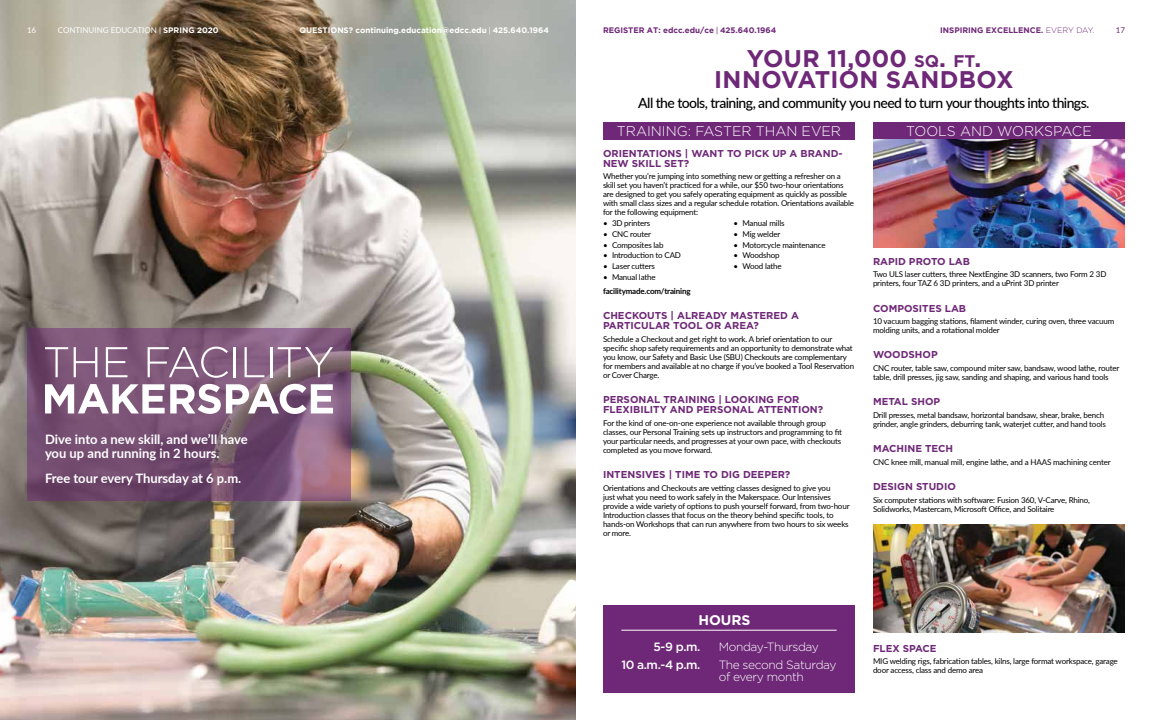
<style>
.page{position:relative;width:1152px;height:720px;background:#fff}
.page>*{position:absolute;margin:0;border:0;box-sizing:border-box;transform-origin:0 0}
.t1{font:700 24px/21px "Gotham";letter-spacing:.01em;color:#6e2877;text-align:center}
.t2{font:500 14px "Lato";letter-spacing:-.045em;color:#000}
.t3{font:300 14px "Gotham";color:#fff}
.t4{font:700 14px "Gotham";color:#fff}
.t5{font:700 13px/14px "Lato";color:#fff}
.t6{font:300 12px/18.3px "Gotham";letter-spacing:-.03em;color:#fff}
.t7{font:500 12px/18.3px "Gotham";color:#fff;text-align:right}
.t8{font:700 10px/10px "Gotham";color:#6e2877}
.t9{font:8px/9px "Lato";letter-spacing:-.02em;color:#000}
.t10{font:700 8px "Gotham";color:#6e2877}
.t11{font:700 8px "Gotham";color:#fff}
.t12{font:8px "Lato";color:#fff}
.t13{font:700 8px "Lato";letter-spacing:-.02em;color:#000}
.t14{font:8px "Lato";color:#6e2877}
.s1{font-family:"Gotham";font-weight:700}
.s2{font-family:"Lato";font-weight:400}
.s3{font-weight:300}
.s4{font-size:16.8px}
.s5{font-style:inherit}
</style>
<div class="page">
<div style="left:603px;top:606px;width:252px;height:87px;background:#6e2877"></div>
<img style="left:0;top:0;width:576px;height:720px">
<svg style="left:27px;top:329px;width:324px;height:172px;background:#7a5374"></svg>
<svg style="left:45px;top:347px;width:23px;height:30px"></svg>
<svg style="left:74px;top:347px;width:23px;height:30px"></svg>
<svg style="left:106px;top:347px;width:22px;height:30px"></svg>
<svg style="left:148px;top:347px;width:80px;height:31px;background:#967692"></svg>
<hr style="left:234px;top:347px;width:2px;height:30px;background:#fff">
<svg style="left:245px;top:347px;width:19px;height:30px"></svg>
<hr style="left:270px;top:347px;width:2px;height:30px;background:#fff">
<svg style="left:278px;top:347px;width:55px;height:30px;background:#93798a"></svg>
<svg style="left:45px;top:384px;width:288px;height:30px"></svg>
<div style="left:603px;top:122px;width:252px;height:18px;background:#6e2877"></div>
<div style="left:873px;top:122px;width:252px;height:18px;background:#6e2877"></div>
<img style="left:873px;top:525px;width:252px;height:108px">
<img style="left:873px;top:140px;width:252px;height:108px">
<hr style="left:621px;top:630px;width:216px;height:1px;background:#fff">
<p class="t12" style="left:27px;top:25px;width:11px">16</p>
<p class="t12" style="left:58px;top:25px;width:162px">CONTINUING EDUCATION | <span class="s1">SPRING 2020</span></p>
<p class="t11" style="left:299px;top:26px;width:251px">QUESTIONS? continuing.education@edcc.edu <span class="s2">|</span> 425.640.1964</p>
<p class="t10" style="left:603px;top:26px;width:175px">REGISTER AT: edcc.edu/ce <span class="s2">|</span> 425.640.1964</p>
<p class="t10" style="left:940px;top:26px;width:155px">INSPIRING EXCELLENCE. <span class="s3">EVERY DAY.</span></p>
<p class="t14" style="left:1116px;top:25px;width:11px">17</p>
<h1 class="t1" style="left:714px;top:47px;width:301px">YOUR 11,000 <span class="s4">sq</span><span class="s5">.</span> <span class="s4">ft</span><span class="s5">.<br></span>INNOVATION SANDBOX</h1>
<h2 class="t2" style="left:638px;top:92px;width:453px">All the tools, training, and community you need to turn your thoughts into things.</h2>
<h3 class="t5" style="left:45px;top:432px;width:204px">Dive into a new skill, and we’ll have you up and running in 2 hours.</h3>
<h3 class="t5" style="left:45px;top:471px;width:198px">Free tour every Thursday at 6 p.m.</h3>
<h2 class="t3" style="left:617px;top:122px;width:226px">TRAINING: FASTER THAN EVER</h2>
<h2 class="t3" style="left:906px;top:122px;width:187px">TOOLS AND WORKSPACE</h2>
<p class="t8" style="left:603px;top:148px;width:241px">ORIENTATIONS | WANT TO PICK UP A BRAND-<br>NEW SKILL SET?</p>
<p class="t9" style="left:603px;top:172px;width:253px">Whether you’re jumping into something new or getting a refresher on a skill set you haven’t practiced for a while, our $50 two-hour orientations are designed to get you safely operating equipment as quickly as possible with small class sizes and a regular schedule rotation. Orientations available for the following equipment:</p>
<p class="t9" style="left:603px;top:218px;width:49px">• 3D printers</p>
<p class="t9" style="left:603px;top:229px;width:50px">• CNC router</p>
<p class="t9" style="left:603px;top:240px;width:62px">• Composites lab</p>
<p class="t9" style="left:603px;top:251px;width:80px">• Introduction to CAD</p>
<p class="t9" style="left:603px;top:262px;width:54px">• Laser cutters</p>
<p class="t9" style="left:603px;top:272px;width:54px">• Manual lathe</p>
<p class="t9" style="left:734px;top:218px;width:53px">• Manual mills</p>
<p class="t9" style="left:734px;top:229px;width:48px">• Mig welder</p>
<p class="t9" style="left:734px;top:240px;width:94px">• Motorcycle maintenance</p>
<p class="t9" style="left:734px;top:251px;width:48px">• Woodshop</p>
<p class="t9" style="left:734px;top:262px;width:50px">• Wood lathe</p>
<p class="t13" style="left:603px;top:285px;width:89px">facilitymade.com/training</p>
<p class="t8" style="left:603px;top:311px;width:197px">CHECKOUTS | ALREADY MASTERED A<br>PARTICULAR TOOL OR AREA?</p>
<p class="t9" style="left:603px;top:334px;width:253px">Schedule a Checkout and get right to work. A brief orientation to our specific shop safety requirements and an opportunity to demonstrate what you know, our Safety and Basic Use (SBU) Checkouts are complementary for members and available at no charge if you’ve booked a Tool Reservation or Cover Charge.</p>
<p class="t8" style="left:603px;top:394px;width:222px">PERSONAL TRAINING | LOOKING FOR<br>FLEXIBILITY AND PERSONAL ATTENTION?</p>
<p class="t9" style="left:603px;top:418px;width:241px">For the kind of one-on-one experience not available through group classes, our Personal Training sets up instructors and programming to fit your particular needs, and progresses at your own pace, with checkouts completed as you move forward.</p>
<p class="t8" style="left:603px;top:469px;width:189px">INTENSIVES | TIME TO DIG DEEPER?</p>
<p class="t9" style="left:603px;top:483px;width:248px">Orientations and Checkouts are vetting classes designed to give you<br>just what you need to work safely in the Makerspace. Our Intensives provide a wide variety of options to push yourself forward, from two-hour Introduction classes that focus on the theory behind specific tools, to hands-on Workshops that can run anywhere from two hours to six weeks or more.</p>
<p class="t8" style="left:873px;top:256px;width:99px">RAPID PROTO LAB</p>
<p class="t9" style="left:873px;top:270px;width:235px">Two ULS laser cutters, three NextEngine 3D scanners, two Form 2 3D printers, four TAZ 6 3D printers, and a uPrint 3D printer</p>
<p class="t8" style="left:873px;top:303px;width:95px">COMPOSITES LAB</p>
<p class="t9" style="left:873px;top:316px;width:243px">10 vacuum bagging stations, filament winder, curing oven, three vacuum molding units, and a rotational molder</p>
<p class="t8" style="left:873px;top:350px;width:66px">WOODSHOP</p>
<p class="t9" style="left:873px;top:363px;width:248px">CNC router, table saw, compound miter saw, bandsaw, wood lathe, router table, drill presses, jig saw, sanding and shaping, and various hand tools</p>
<p class="t8" style="left:873px;top:397px;width:69px">METAL SHOP</p>
<p class="t9" style="left:873px;top:410px;width:234px">Drill presses, metal bandsaw, horizontal bandsaw, shear, brake, bench grinder, angle grinders, deburring tank, waterjet cutter, and hand tools</p>
<p class="t8" style="left:873px;top:444px;width:82px">MACHINE TECH</p>
<p class="t9" style="left:873px;top:457px;width:239px">CNC knee mill, manual mill, engine lathe, and a HAAS machining center</p>
<p class="t8" style="left:873px;top:482px;width:84px">DESIGN STUDIO</p>
<p class="t9" style="left:873px;top:495px;width:219px">Six computer stations with software: Fusion 360, V-Carve, Rhino,<br>Solidworks, Mastercam, Microsoft Office, and Solitaire</p>
<h2 class="t4" style="left:698px;top:611px;width:54px">HOURS</h2>
<h3 class="t7" style="left:621px;top:637px;width:81px">5-9 p.m.<br>10 a.m.-4 p.m.</h3>
<h3 class="t6" style="left:719px;top:637px;width:119px">Monday-Thursday<br>The second Saturday</h3>
<h3 class="t6" style="left:719px;top:668px;width:87px">of every month</h3>
<p class="t8" style="left:873px;top:643px;width:65px">FLEX SPACE</p>
<p class="t9" style="left:873px;top:656px;width:246px">MIG welding rigs, fabrication tables, kilns, large format workspace, garage door access, class and demo area</p>
</div>
